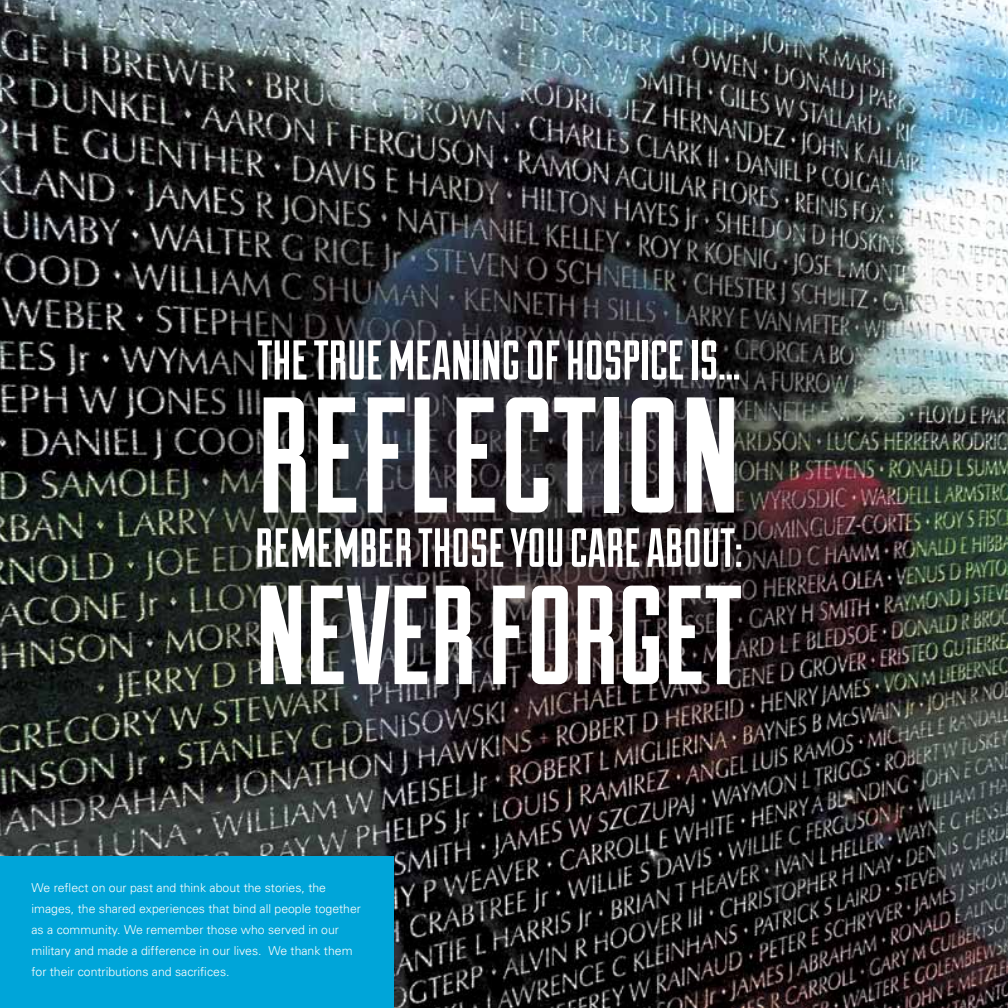
<style>
.page{position:relative;width:1008px;height:1008px;background:#fff}
.page>*{position:absolute;margin:0;border:0;box-sizing:border-box;transform-origin:0 0}
.t1{font:164.5px "Duke Fill";color:#fff}
.t2{font:140.88px "Duke Fill";letter-spacing:-.01em;color:#fff}
.t3{font:56px "Duke Fill";color:#fff}
.t4{font:55.12px "Duke Fill";color:#fff}
.t5{font:300 12.25px/21px "Univers";color:#fff}
</style>
<div class="page">
<img style="left:0;top:0;width:1008px;height:1008px">
<div style="left:0;top:856px;width:394px;height:152px;background:#00a5d9"></div>
<h3 class="t3" style="left:257px;top:328px;width:484px">THE TRUE MEANING OF HOSPICE IS…</h3>
<h1 class="t1" style="left:257px;top:361px;width:485px">REFLECTION</h1>
<h3 class="t4" style="left:255px;top:516px;width:39px">REMEMBER</h3>
<h3 class="t4" style="left:418px;top:516px;width:326px">THOSE YOU CARE ABOUT:</h3>
<h2 class="t2" style="left:255px;top:554px;width:489px">NEVER FORGET</h2>
<p class="t5" style="left:32px;top:877px;width:331px">We reflect on our past and think about the stories, the images, the shared experiences that bind all people together as a community. We remember those who served in our military and made a difference in our lives. We thank them for their contributions and sacrifices.</p>
</div>
